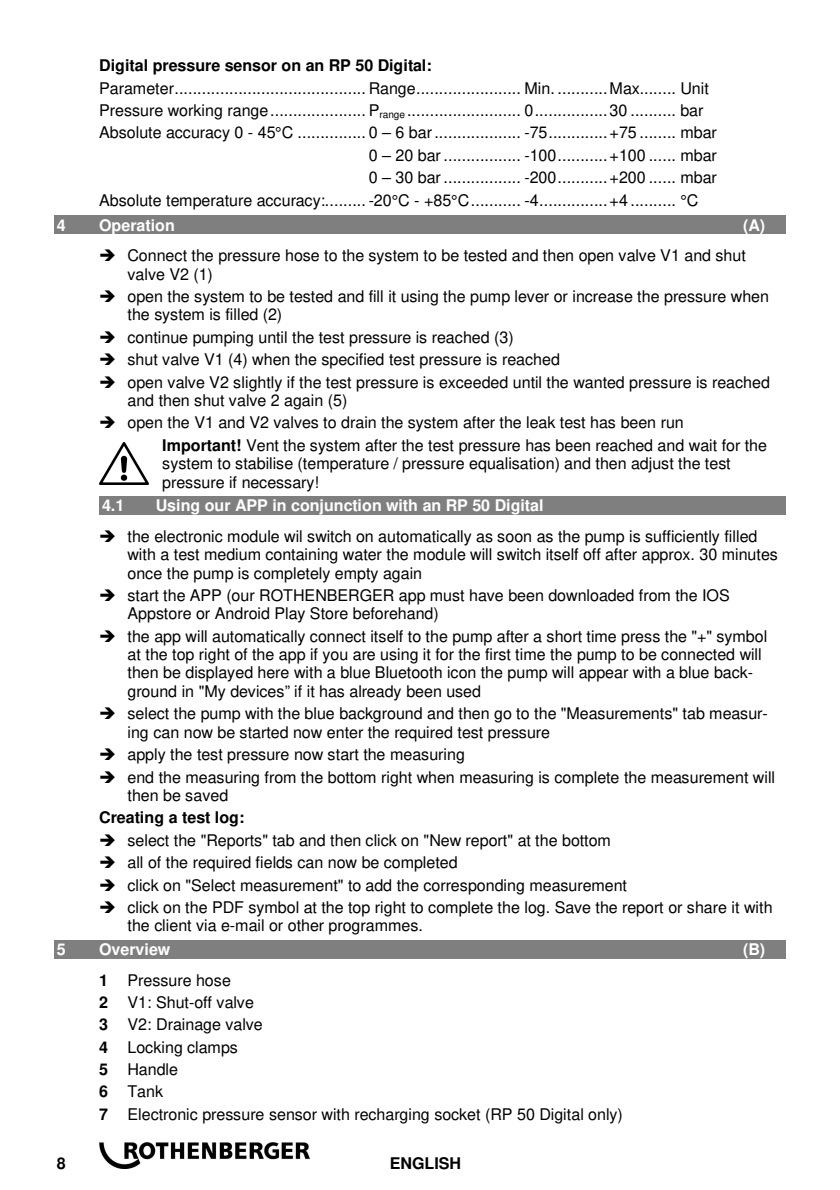
<style>
.page{position:relative;width:840px;height:1190px;background:#fff}
.page>*{position:absolute;margin:0;border:0;box-sizing:border-box;transform-origin:0 0}
.t1{font:16px/18.4px "Helvetica";letter-spacing:-.005em;color:#000}
.t2{font:700 16px "Helvetica";letter-spacing:-.005em;color:#fff}
.t3{font:700 16px "Helvetica";letter-spacing:-.005em;color:#000}
.s1{font-weight:700}
</style>
<div class="page">
<img style="left:99px;top:1142px;width:210px;height:26px">
<div style="left:54px;top:216px;width:731px;height:18px;background:#7f7f7f"></div>
<div style="left:99px;top:496px;width:686px;height:19px;background:#7f7f7f"></div>
<div style="left:54px;top:940px;width:731px;height:19px;background:#7f7f7f"></div>
<img style="left:99px;top:442px;width:49px;height:43px">
<p class="t3" style="left:99px;top:59px;width:334px">Digital pressure sensor on an RP 50 Digital:</p>
<p class="t1" style="left:99px;top:79px;width:611px">Parameter .......................................... Range ....................... Min. ........... Max........ Unit</p>
<p class="t1" style="left:99px;top:101px;width:606px">Pressure working range ..................... P<sub>range</sub> ......................... 0 ................ 30 .......... bar</p>
<p class="t1" style="left:99px;top:123px;width:619px">Absolute accuracy 0 - 45°C ............... 0 – 6 bar ................... -75 ............. +75 ........ mbar</p>
<p class="t1" style="left:369px;top:146px;width:350px">0 – 20 bar ................. -100 ........... +100 ...... mbar</p>
<p class="t1" style="left:369px;top:168px;width:350px">0 – 30 bar ................. -200 ........... +200 ...... mbar</p>
<p class="t1" style="left:99px;top:191px;width:601px">Absolute temperature accuracy:......... -20°C - +85°C ........... -4 ............... +4 .......... °C</p>
<p class="t2" style="left:57px;top:219px;width:10px">4</p>
<p class="t2" style="left:99px;top:219px;width:77px">Operation</p>
<p class="t2" style="left:743px;top:219px;width:24px">(A)</p>
<p class="t1" style="left:127px;top:246px;width:620px;text-indent:-28px">➔ Connect the pressure hose to the system to be tested and then open valve V1 and shut valve V2 (1)</p>
<p class="t1" style="left:127px;top:287px;width:643px;text-indent:-28px">➔ open the system to be tested and fill it using the pump lever or increase the pressure when the system is filled (2)</p>
<p class="t1" style="left:99px;top:328px;width:416px">➔ continue pumping until the test pressure is reached (3)</p>
<p class="t1" style="left:99px;top:350px;width:462px">➔ shut valve V1 (4) when the specified test pressure is reached</p>
<p class="t1" style="left:127px;top:373px;width:644px;text-indent:-28px">➔ open valve V2 slightly if the test pressure is exceeded until the wanted pressure is reached and then shut valve 2 again (5)</p>
<p class="t1" style="left:162px;top:411px;width:606px;line-height:22.4px;text-indent:-63px">➔ open the V1 and V2 valves to drain the system after the leak test has been run<br><span class="s1">Important!</span> Vent the system after the test pressure has been reached and wait for the</p>
<p class="t1" style="left:162px;top:454px;width:570px">system to stabilise (temperature / pressure equalisation) and then adjust the test pressure if necessary!</p>
<p class="t2" style="left:102px;top:500px;width:24px">4.1</p>
<p class="t2" style="left:156px;top:500px;width:389px">Using our APP in conjunction with an RP 50 Digital</p>
<p class="t1" style="left:127px;top:527px;width:652px;text-indent:-28px">➔ the electronic module wil switch on automatically as soon as the pump is sufficiently filled with a test medium containing water the module will switch itself off after approx. 30 minutes once the pump is completely empty again</p>
<p class="t1" style="left:127px;top:586px;width:604px;text-indent:-28px">➔ start the APP (our ROTHENBERGER app must have been downloaded from the IOS<br>Appstore or Android Play Store beforehand)</p>
<p class="t1" style="left:127px;top:627px;width:641px;text-indent:-28px">➔ the app will automatically connect itself to the pump after a short time press the "+" symbol at the top right of the app if you are using it for the first time the pump to be connected will then be displayed here with a blue Bluetooth icon the pump will appear with a blue back&shy;ground in "My devices” if it has already been used</p>
<p class="t1" style="left:127px;top:704px;width:642px;text-indent:-28px">➔ select the pump with the blue background and then go to the "Measurements" tab measur&shy;ing can now be started now enter the required test pressure</p>
<p class="t1" style="left:99px;top:745px;width:367px">➔ apply the test pressure now start the measuring</p>
<p class="t1" style="left:127px;top:768px;width:649px;text-indent:-28px">➔ end the measuring from the bottom right when measuring is complete the measurement will then be saved</p>
<p class="t3" style="left:99px;top:812px;width:147px">Creating a test log:</p>
<p class="t1" style="left:99px;top:831px;width:513px">➔ select the "Reports" tab and then click on "New report" at the bottom</p>
<p class="t1" style="left:99px;top:853px;width:360px">➔ all of the required fields can now be completed</p>
<p class="t1" style="left:99px;top:876px;width:529px">➔ click on "Select measurement" to add the corresponding measurement</p>
<p class="t1" style="left:127px;top:898px;width:647px;text-indent:-28px">➔ click on the PDF symbol at the top right to complete the log. Save the report or share it with the client via e-mail or other programmes.</p>
<p class="t2" style="left:57px;top:943px;width:10px">5</p>
<p class="t2" style="left:99px;top:943px;width:73px">Overview</p>
<p class="t2" style="left:743px;top:943px;width:24px">(B)</p>
<p class="t1" style="left:99px;top:969px;width:525px;line-height:22.4px"><span class="s1">1</span> Pressure hose<br><span class="s1">2</span> V1: Shut-off valve<br><span class="s1">3</span> V2: Drainage valve<br><span class="s1">4</span> Locking clamps<br><span class="s1">5</span> Handle<br><span class="s1">6</span> Tank<br><span class="s1">7</span> Electronic pressure sensor with recharging socket (RP 50 Digital only)</p>
<p class="t3" style="left:57px;top:1158px;width:10px">8</p>
<p class="t3" style="left:390px;top:1158px;width:73px">ENGLISH</p>
</div>
